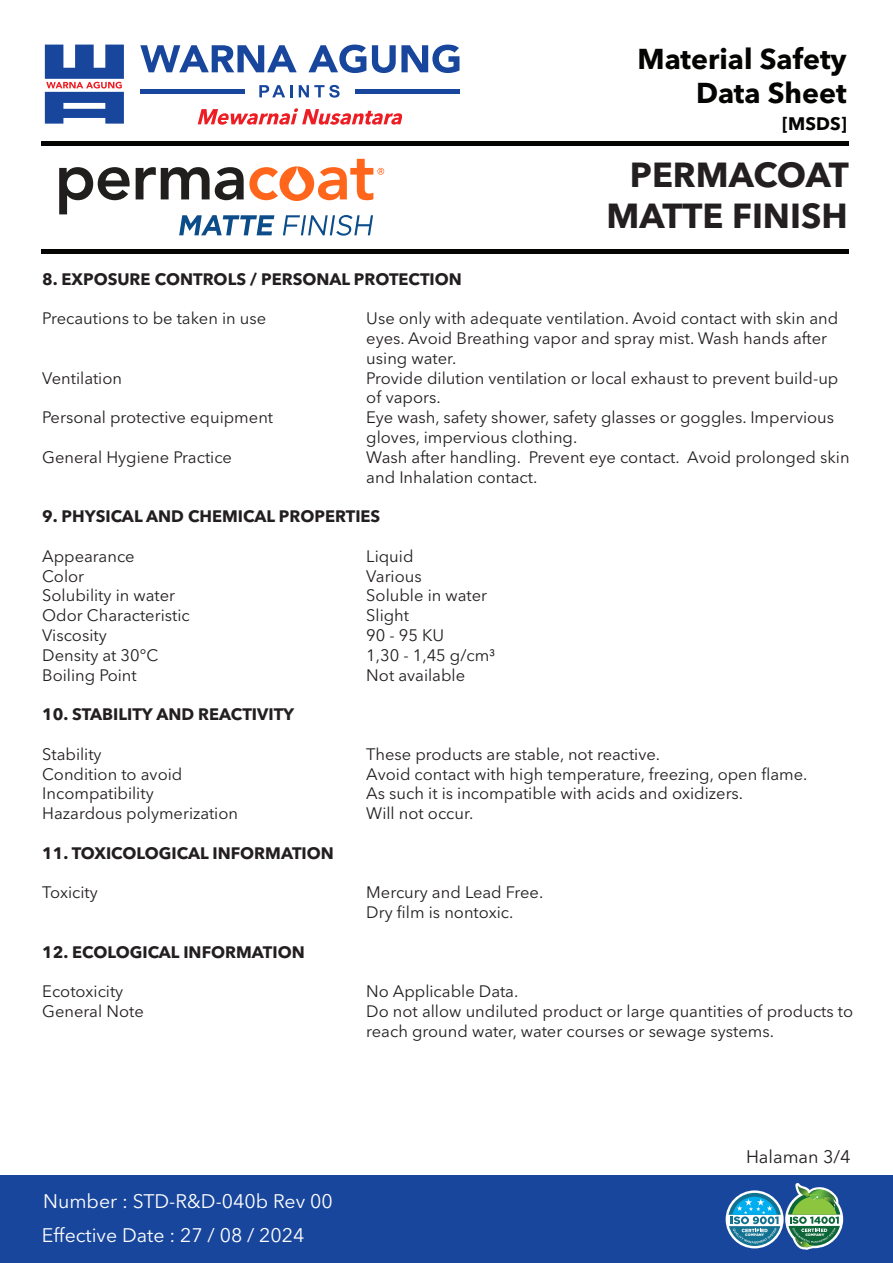
<style>
.page{position:relative;width:893px;height:1263px;background:#fff}
.page>*{position:absolute;margin:0;border:0;box-sizing:border-box;transform-origin:0 0}
.t1{font:700 34.5px/41.4px "Avenir Next LT Pro";color:#231f20;text-align:right}
.t2{font:700 28.5px/34.2px "Avenir Next LT Pro";color:#040503;text-align:right}
.t3{font:19.5px/34px "Avenir Next LT Pro";color:#fff}
.t4{font:18px "Avenir Next LT Pro";color:#231f20}
.t5{font:700 18px "Avenir Next LT Pro";color:#040503}
.t6{font:16.5px/19.8px "Avenir Next LT Pro";color:#231f20}
.t7{font:700 16.5px "Avenir Next LT Pro";color:#231f20}
.t8{font:900 3.6px "Gotham";color:#fff}
</style>
<div class="page">
<div style="left:0;top:1175px;width:893px;height:88px;background:#18469d"></div>
<div style="left:140px;top:89px;width:104px;height:5px;background:#18469d"></div>
<div style="left:355px;top:89px;width:104px;height:5px;background:#18469d"></div>
<svg style="left:259px;top:85px;width:34px;height:12px"></svg>
<svg style="left:299px;top:85px;width:41px;height:13px"></svg>
<svg style="left:140px;top:45px;width:319px;height:28px"></svg>
<svg style="left:45px;top:45px;width:79px;height:79px"></svg>
<svg style="left:198px;top:108px;width:204px;height:17px"></svg>
<hr style="left:42px;top:141px;width:807px;height:4px;background:#040503">
<hr style="left:42px;top:249px;width:807px;height:4px;background:#040503">
<svg style="left:728px;top:1183px;width:115px;height:67px"></svg>
<svg style="left:59px;top:159px;width:325px;height:77px"></svg>
<h2 class="t2" style="left:638px;top:42px;width:211px">Material Safety<br>Data Sheet</h2>
<p class="t5" style="left:782px;top:113px;width:66px">[MSDS]</p>
<h1 class="t1" style="left:606px;top:154px;width:244px">PERMACOAT<br>MATTE FINISH</h1>
<p class="t7" style="left:42px;top:269px;width:421px">8. EXPOSURE CONTROLS / PERSONAL PROTECTION</p>
<p class="t6" style="left:42px;top:308px;width:225px">Precautions to be taken in use</p>
<p class="t6" style="left:366px;top:308px;width:473px">Use only with adequate ventilation. Avoid contact with skin and eyes. Avoid Breathing vapor and spray mist. Wash hands after using water.</p>
<p class="t6" style="left:42px;top:368px;width:81px">Ventilation</p>
<p class="t6" style="left:366px;top:368px;width:474px">Provide dilution ventilation or local exhaust to prevent build-up of vapors.</p>
<p class="t6" style="left:42px;top:407px;width:232px">Personal protective equipment</p>
<p class="t6" style="left:366px;top:407px;width:469px">Eye wash, safety shower, safety glasses or goggles. Impervious gloves, impervious clothing.</p>
<p class="t6" style="left:42px;top:447px;width:191px">General Hygiene Practice</p>
<p class="t6" style="left:366px;top:447px;width:485px">Wash after handling. Prevent eye contact. Avoid prolonged skin and Inhalation contact.</p>
<p class="t7" style="left:42px;top:506px;width:340px">9. PHYSICAL AND CHEMICAL PROPERTIES</p>
<p class="t6" style="left:42px;top:546px;width:94px">Appearance</p>
<p class="t6" style="left:366px;top:546px;width:49px">Liquid</p>
<p class="t6" style="left:42px;top:566px;width:43px">Color</p>
<p class="t6" style="left:366px;top:566px;width:57px">Various</p>
<p class="t6" style="left:42px;top:586px;width:134px">Solubility in water</p>
<p class="t6" style="left:366px;top:586px;width:122px">Soluble in water</p>
<p class="t6" style="left:42px;top:605px;width:149px">Odor Characteristic</p>
<p class="t6" style="left:366px;top:605px;width:44px">Slight</p>
<p class="t6" style="left:42px;top:625px;width:66px">Viscosity</p>
<p class="t6" style="left:366px;top:625px;width:80px">90 - 95 KU</p>
<p class="t6" style="left:42px;top:645px;width:117px">Density at 30°C</p>
<p class="t6" style="left:366px;top:645px;width:131px">1,30 - 1,45 g/cm³</p>
<p class="t6" style="left:42px;top:665px;width:96px">Boiling Point</p>
<p class="t6" style="left:366px;top:665px;width:100px">Not available</p>
<p class="t7" style="left:42px;top:704px;width:253px">10. STABILITY AND REACTIVITY</p>
<p class="t6" style="left:42px;top:744px;width:61px">Stability</p>
<p class="t6" style="left:366px;top:744px;width:295px">These products are stable, not reactive.</p>
<p class="t6" style="left:42px;top:764px;width:142px">Condition to avoid</p>
<p class="t6" style="left:366px;top:764px;width:443px">Avoid contact with high temperature, freezing, open flame.</p>
<p class="t6" style="left:42px;top:784px;width:113px">Incompatibility</p>
<p class="t6" style="left:366px;top:784px;width:378px">As such it is incompatible with acids and oxidizers.</p>
<p class="t6" style="left:42px;top:803px;width:197px">Hazardous polymerization</p>
<p class="t6" style="left:366px;top:803px;width:109px">Will not occur.</p>
<p class="t7" style="left:42px;top:843px;width:293px">11. TOXICOLOGICAL INFORMATION</p>
<p class="t6" style="left:42px;top:883px;width:57px">Toxicity</p>
<p class="t6" style="left:366px;top:883px;width:178px">Mercury and Lead Free.<br>Dry film is nontoxic.</p>
<p class="t7" style="left:42px;top:942px;width:264px">12. ECOLOGICAL INFORMATION</p>
<p class="t6" style="left:42px;top:982px;width:83px">Ecotoxicity</p>
<p class="t6" style="left:366px;top:982px;width:154px">No Applicable Data.</p>
<p class="t6" style="left:42px;top:1001px;width:103px">General Note</p>
<p class="t6" style="left:366px;top:1001px;width:488px">Do not allow undiluted product or large quantities of products to reach ground water, water courses or sewage systems.</p>
<p class="t3" style="left:42px;top:1184px;width:292px">Number : STD-R&amp;D-040b Rev 00<br>Effective Date : 27 / 08 / 2024</p>
<p class="t4" style="left:746px;top:1145px;width:106px">Halaman 3/4</p>
<p class="t8" style="left:745px;top:1232px;width:20px">COMPANY</p>
<p class="t8" style="left:805px;top:1232px;width:20px">COMPANY</p>
</div>
